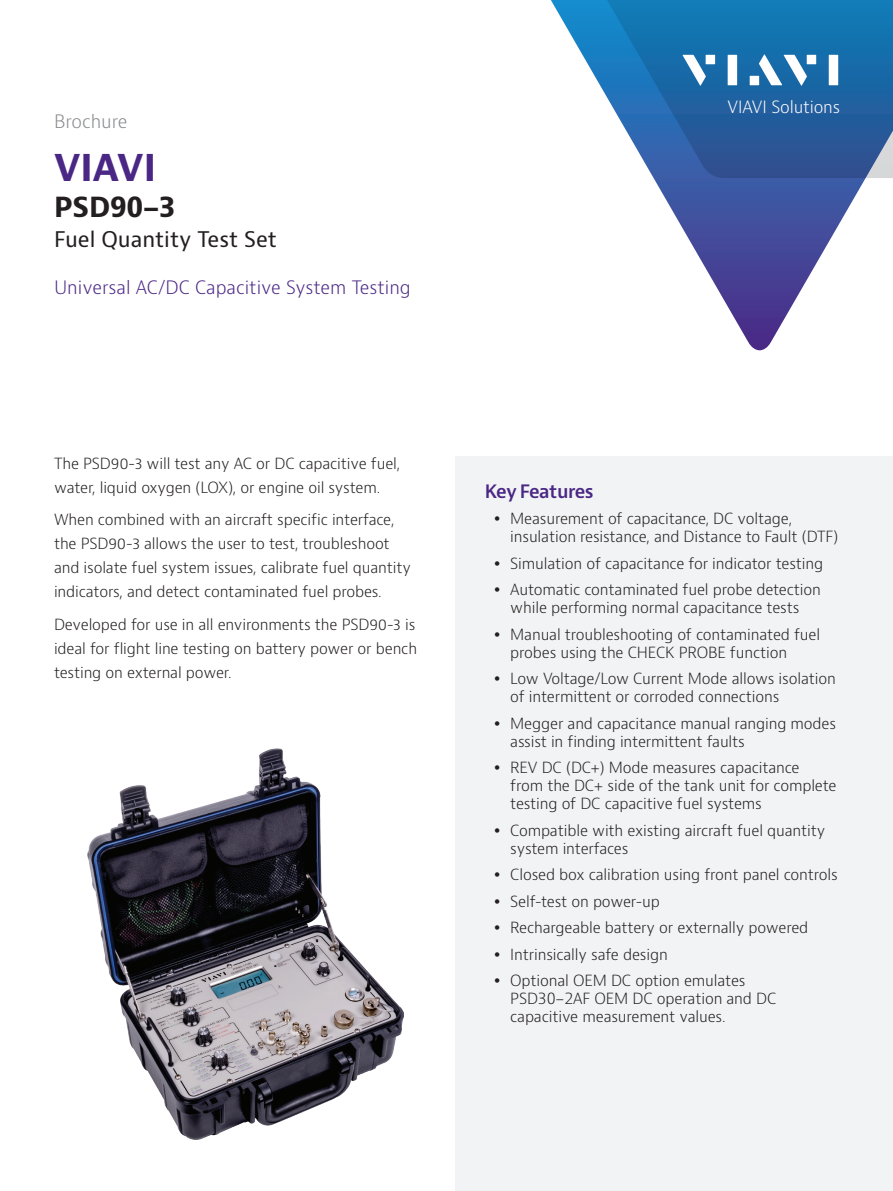
<style>
.page{position:relative;width:893px;height:1191px;background:#fff}
.page>*{position:absolute;margin:0;border:0;box-sizing:border-box;transform-origin:0 0}
.H1_Brand_Sub-Brand_2{font:700 36px "Bernino Sans";color:#4a2785}
.H2_Product_18_24{font:700 27px "Bernino Sans";color:#231f20}
.H3_Product_Descripto{font:21px "Bernino Sans";color:#231f20}
.P_Intro_12_20{font:300 18px "Bernino Sans";color:#4a2785}
.Key_Features_Benefit{font:600 18px "Bernino Sans";letter-spacing:-.03em;color:#4a2785}
.P_DocType{font:300 18px "Bernino Sans";color:#87898c}
.t1{font:300 16.5px "Bernino Sans";letter-spacing:-.01em;color:#fff}
.P_10_16{font:300 15px/18px "Bernino Sans";letter-spacing:-.01em;color:#231f20}
</style>
<div class="page">
<svg style="left:653px;top:178px;width:213px;height:172px"></svg>
<svg style="left:551px;top:0;width:342px;height:178px"></svg>
<svg style="left:682px;top:55px;width:24px;height:31px"></svg>
<div style="left:706px;top:55px;width:9px;height:9px;background:#fff"></div>
<div style="left:728px;top:55px;width:9px;height:30px;background:#fff"></div>
<div style="left:807px;top:55px;width:9px;height:9px;background:#fff"></div>
<div style="left:829px;top:55px;width:9px;height:30px;background:#fff"></div>
<svg style="left:759px;top:54px;width:48px;height:32px"></svg>
<div style="left:750px;top:76px;width:9px;height:9px;background:#fff"></div>
<div style="left:455px;top:456px;width:438px;height:735px;background:#f2f3f4"></div>
<img style="left:87px;top:748px;width:317px;height:391px">
<p class="P_DocType" style="left:54px;top:110px;width:75px">Brochure</p>
<p class="H1_Brand_Sub-Brand_2" style="left:54px;top:145px;width:104px">VIAVI</p>
<p class="H2_Product_18_24" style="left:54px;top:190px;width:123px">PSD90-3</p>
<p class="H3_Product_Descripto" style="left:54px;top:226px;width:224px">Fuel Quantity Test Set</p>
<p class="P_Intro_12_20" style="left:54px;top:276px;width:358px">Universal AC/DC Capacitive System Testing</p>
<p class="P_10_16" style="left:54px;top:451px;width:348px;line-height:24px">The PSD90-3 will test any AC or DC capacitive fuel, water, liquid oxygen (LOX), or engine oil system.</p>
<p class="P_10_16" style="left:54px;top:508px;width:359px;line-height:24px">When combined with an aircraft specific interface, the PSD90-3 allows the user to test, troubleshoot and isolate fuel system issues, calibrate fuel quantity indicators, and detect contaminated fuel probes.</p>
<p class="P_10_16" style="left:54px;top:612px;width:365px;line-height:24px;text-align:justify">Developed for use in all environments the PSD90-3 is ideal for flight line testing on battery power or bench testing on external power.</p>
<p class="t1" style="left:728px;top:96px;width:114px">VIAVI Solutions</p>
<p class="Key_Features_Benefit" style="left:485px;top:479px;width:110px">Key Features</p>
<p class="P_10_16" style="left:510px;top:510px;width:330px">Measurement of capacitance, DC voltage, insulation resistance, and Distance to Fault (DTF)</p>
<p class="P_10_16" style="left:510px;top:554px;width:314px">Simulation of capacitance for indicator testing</p>
<p class="P_10_16" style="left:510px;top:581px;width:312px">Automatic contaminated fuel probe detection while performing normal capacitance tests</p>
<p class="P_10_16" style="left:510px;top:625px;width:311px">Manual troubleshooting of contaminated fuel probes using the CHECK PROBE function</p>
<p class="P_10_16" style="left:510px;top:670px;width:327px">Low Voltage/Low Current Mode allows isolation of intermittent or corroded connections</p>
<p class="P_10_16" style="left:510px;top:714px;width:327px">Megger and capacitance manual ranging modes assist in finding intermittent faults</p>
<p class="P_10_16" style="left:510px;top:759px;width:328px">REV DC (DC+) Mode measures capacitance<br>from the DC+ side of the tank unit for complete testing of DC capacitive fuel systems</p>
<p class="P_10_16" style="left:510px;top:821px;width:317px">Compatible with existing aircraft fuel quantity system interfaces</p>
<p class="P_10_16" style="left:510px;top:866px;width:329px">Closed box calibration using front panel controls</p>
<p class="P_10_16" style="left:510px;top:892px;width:151px">Self-test on power-up</p>
<p class="P_10_16" style="left:510px;top:919px;width:300px">Rechargeable battery or externally powered</p>
<p class="P_10_16" style="left:510px;top:945px;width:159px">Intrinsically safe design</p>
<p class="P_10_16" style="left:510px;top:972px;width:268px">Optional OEM DC option emulates<br>PSD30-2AF OEM DC operation and DC capacitive measurement values.</p>
</div>
